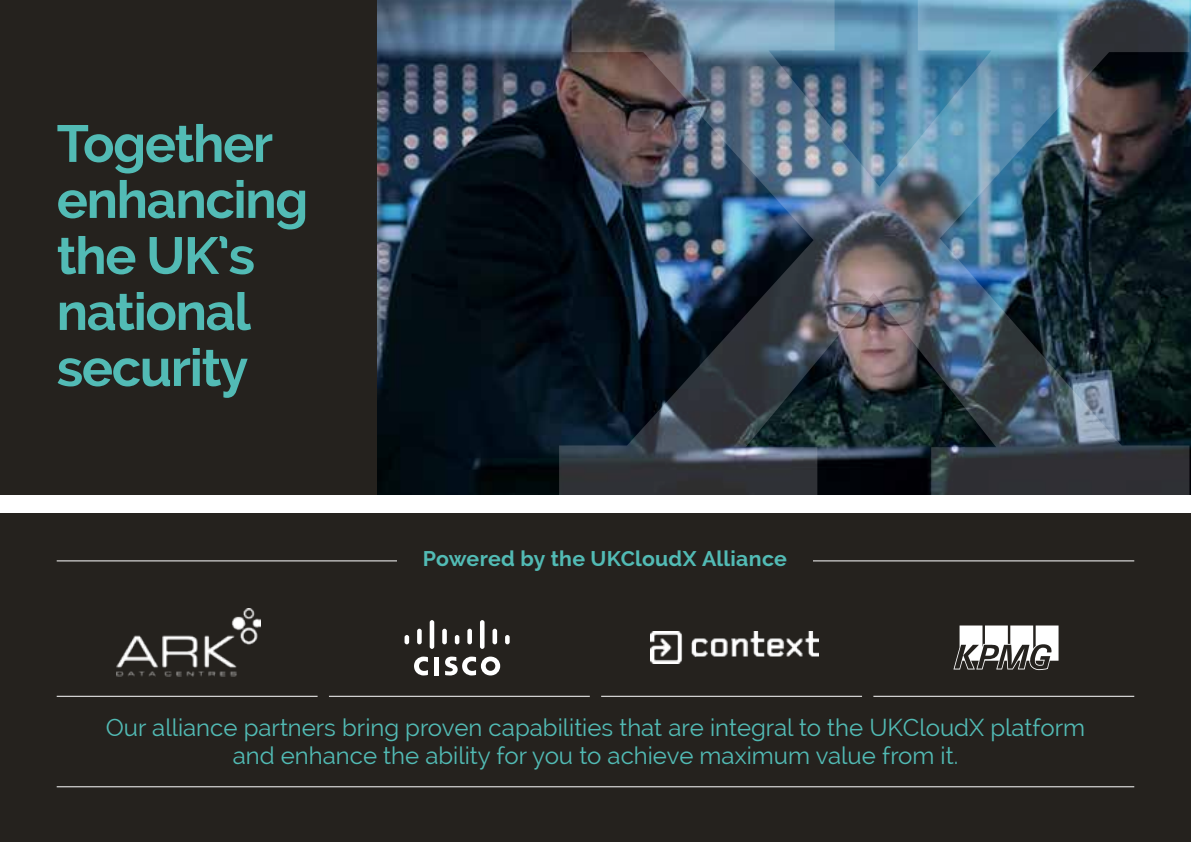
<style>
.page{position:relative;width:1191px;height:842px;background:#fff}
.page>*{position:absolute;margin:0;border:0;box-sizing:border-box;transform-origin:0 0}
.t1{font:700 52px/56px "Raleway";letter-spacing:-.025em;color:#52bbb5}
.t2{font:24px/28px "Raleway";color:#52bbb5;text-align:center}
.t3{font:700 21.2px "Raleway";letter-spacing:.01em;color:#52bbb5}
</style>
<div class="page">
<div style="left:0;top:0;width:1191px;height:495px;background:#25221e"></div>
<img style="left:377px;top:0;width:814px;height:495px">
<div style="left:0;top:514px;width:1191px;height:328px;background:#25221e"></div>
<img style="left:559px;top:0;width:630px;height:495px">
<hr style="left:57px;top:786px;width:1077px;height:1px;background:#fff">
<hr style="left:57px;top:560px;width:1077px;height:1px;background:#fff">
<hr style="left:57px;top:696px;width:260px;height:1px;background:#fff">
<hr style="left:329px;top:696px;width:261px;height:1px;background:#fff">
<hr style="left:601px;top:696px;width:261px;height:1px;background:#fff">
<hr style="left:873px;top:696px;width:261px;height:1px;background:#fff">
<svg style="left:505px;top:635px;width:4px;height:9px"></svg>
<div style="left:492px;top:629px;width:5px;height:15px;background:#fff;border-radius:2px"></div>
<hr style="left:480px;top:620px;width:4px;height:29px;background:#fff;border-radius:2px">
<div style="left:467px;top:629px;width:5px;height:15px;background:#fff;border-radius:2px"></div>
<svg style="left:455px;top:635px;width:4px;height:9px"></svg>
<div style="left:442px;top:629px;width:5px;height:15px;background:#fff;border-radius:2px"></div>
<hr style="left:430px;top:620px;width:4px;height:29px;background:#fff;border-radius:2px">
<div style="left:417px;top:629px;width:5px;height:15px;background:#fff;border-radius:2px"></div>
<div style="left:404px;top:635px;width:5px;height:9px;background:#fff;border-radius:2px"></div>
<svg style="left:414px;top:657px;width:14px;height:18px"></svg>
<div style="left:434px;top:657px;width:5px;height:18px;background:#fff"></div>
<svg style="left:445px;top:656px;width:55px;height:19px"></svg>
<svg style="left:953px;top:625px;width:105px;height:45px"></svg>
<img style="left:650px;top:632px;width:168px;height:32px">
<img style="left:117px;top:609px;width:144px;height:68px">
<div style="left:397px;top:546px;width:415px;height:29px;background:#25221e"></div>
<h1 class="t1" style="left:57px;top:116px;width:253px">Together enhancing the UK’s national security</h1>
<p class="t3" style="left:423px;top:547px;width:365px">Powered by the UKCloudX Alliance</p>
<p class="t2" style="left:106px;top:713px;width:981px">Our alliance partners bring proven capabilities that are integral to the UKCloudX platform and enhance the ability for you to achieve maximum value from it.</p>
</div>
